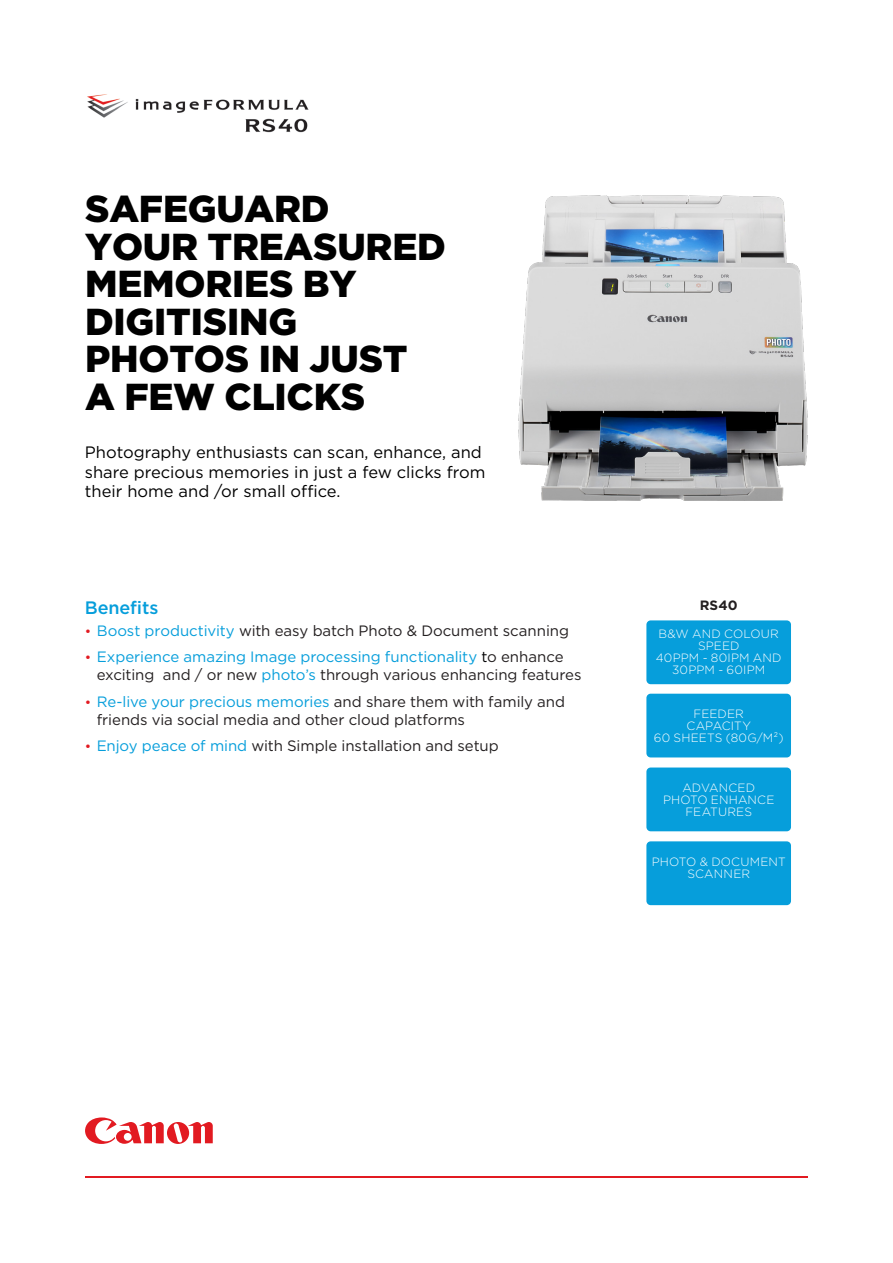
<style>
.page{position:relative;width:893px;height:1263px;background:#fff}
.page>*{position:absolute;margin:0;border:0;box-sizing:border-box;transform-origin:0 0}
.t1{font:900 37.5px/37.5px "Gotham";letter-spacing:-.005em;color:#000}
.SUBHEAD{font:500 18px "Gotham";letter-spacing:-.005em;color:#069edb}
.t2{font:16.5px/19.5px "Gotham";color:#000}
.t3{font:15px/18px "Gotham";letter-spacing:-.005em;color:#231f20}
.SUBHEAD-2{font:700 13.5px "Gotham";color:#231f20}
.COVER_HEADER_SMALL{font:300 12px/12px "Gotham";letter-spacing:.01em;color:#fff;text-align:center}
.s1{font-size:13.5px;color:#e21a21}
.s2{color:#069edb}
.s3{color:#000002}
</style>
<div class="page">
<svg style="left:85px;top:1117px;width:128px;height:27px"></svg>
<hr style="left:85px;top:1176px;width:723px;height:2px;background:#e21a21">
<div style="left:646px;top:620px;width:145px;height:64px;background:#069edb;border-radius:4px"></div>
<div style="left:646px;top:694px;width:145px;height:63px;background:#069edb;border-radius:4px"></div>
<div style="left:646px;top:767px;width:145px;height:64px;background:#069edb;border-radius:4px"></div>
<img style="left:87px;top:94px;width:222px;height:39px">
<img style="left:518px;top:195px;width:290px;height:305px">
<div style="left:646px;top:841px;width:145px;height:64px;background:#069edb;border-radius:4px"></div>
<p class="t1" style="left:85px;top:189px;width:362px">SAFEGUARD<br>YOUR TREASURED<br>MEMORIES BY<br>DIGITISING<br>PHOTOS IN JUST<br>A FEW CLICKS</p>
<p class="t2" style="left:85px;top:442px;width:402px">Photography enthusiasts can scan, enhance, and share precious memories in just a few clicks from their home and /or small office.</p>
<p class="SUBHEAD" style="left:85px;top:595px;width:75px">Benefits</p>
<p class="t3" style="left:85px;top:621px;width:486px"><span class="s1">•</span> <span class="s2">Boost productivity</span> with easy batch Photo &amp; Document scanning</p>
<p class="t3" style="left:97px;top:648px;width:486px;text-indent:-12px"><span class="s1">•</span> <span class="s2">Experience amazing Image processing functionality</span> <span class="s3">t</span>o enhance exciting and / or new <span class="s2">photo’s</span> through various enhancing features</p>
<p class="t3" style="left:97px;top:692px;width:470px;text-indent:-12px"><span class="s1">•</span> <span class="s2">Re-live your precious memories</span> and share them with family and friends via social media and other cloud platforms</p>
<p class="t3" style="left:85px;top:737px;width:415px"><span class="s1">•</span> <span class="s2">Enjoy peace of mind</span> with Simple installation and setup</p>
<p class="SUBHEAD-2" style="left:700px;top:596px;width:39px">RS40</p>
<p class="COVER_HEADER_SMALL" style="left:658px;top:627px;width:122px">B&amp;W AND COLOUR</p>
<p class="COVER_HEADER_SMALL" style="left:656px;top:639px;width:127px">SPEED<br>40PPM - 80IPM AND</p>
<p class="COVER_HEADER_SMALL" style="left:672px;top:663px;width:95px">30PPM - 60IPM</p>
<p class="COVER_HEADER_SMALL" style="left:686px;top:707px;width:66px">FEEDER<br>CAPACITY</p>
<p class="COVER_HEADER_SMALL" style="left:654px;top:731px;width:131px">60 SHEETS (80G/M²)</p>
<p class="COVER_HEADER_SMALL" style="left:663px;top:782px;width:113px">ADVANCED<br>PHOTO ENHANCE<br>FEATURES</p>
<p class="COVER_HEADER_SMALL" style="left:652px;top:855px;width:135px">PHOTO &amp; DOCUMENT<br>SCANNER</p>
</div>
